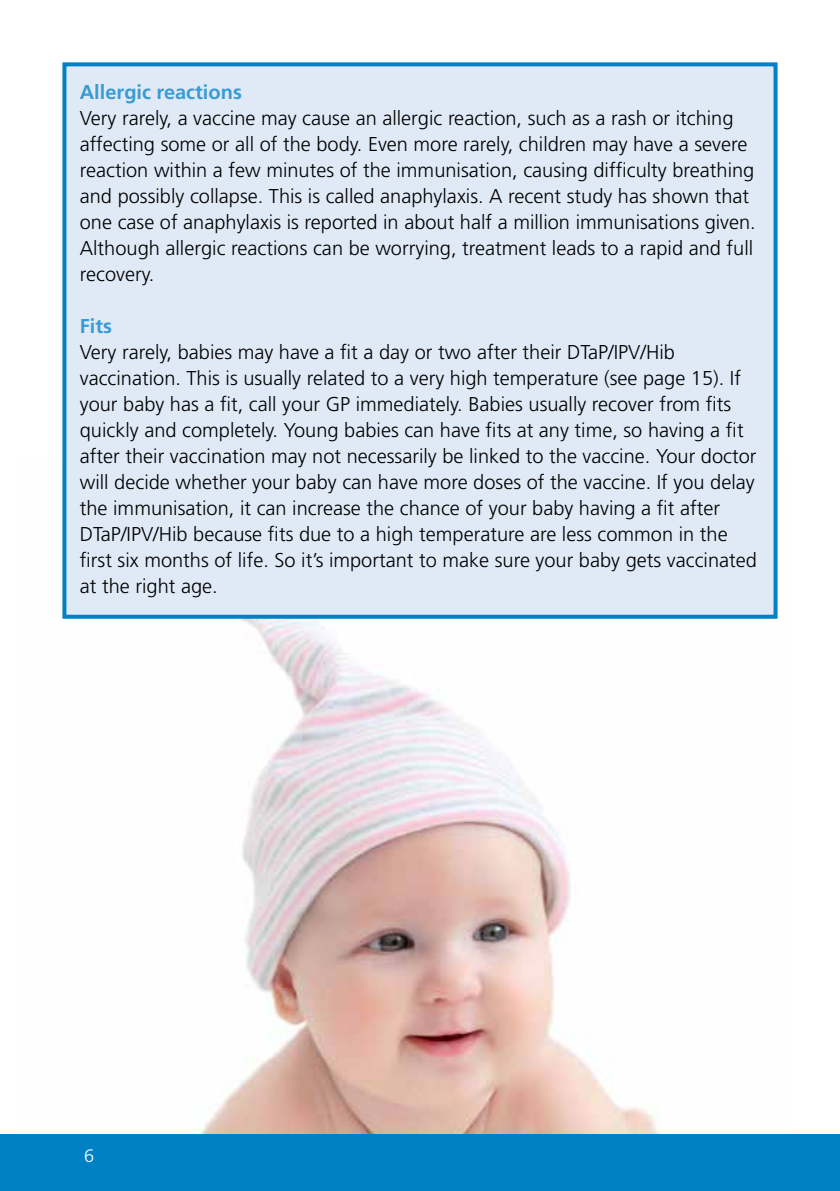
<style>
.page{position:relative;width:840px;height:1191px;background:#fff}
.page>*{position:absolute;margin:0;border:0;box-sizing:border-box;transform-origin:0 0}
.t1{font:300 20px/26px "Frutiger";color:#000}
.t2{font:700 20px "Frutiger";color:#399bd4}
.t3{font:300 18px "Frutiger";color:#fff}
</style>
<div class="page">
<img style="left:200px;top:457px;width:578px;height:677px">
<div style="left:0;top:1134px;width:839px;height:57px;background:#0081c6"></div>
<div style="left:62px;top:62px;width:715px;height:557px;background:#e0eaf7;border:4px solid #0081c6"></div>
<p class="t2" style="left:80px;top:80px;width:163px">Allergic reactions</p>
<p class="t1" style="left:80px;top:105px;width:677px">Very rarely, a vaccine may cause an allergic reaction, such as a rash or itching affecting some or all of the body. Even more rarely, children may have a severe reaction within a few minutes of the immunisation, causing difficulty breathing and possibly collapse. This is called anaphylaxis. A recent study has shown that one case of anaphylaxis is reported in about half a million immunisations given.<br>Although allergic reactions can be worrying, treatment leads to a rapid and full recovery.</p>
<p class="t2" style="left:80px;top:314px;width:34px">Fits</p>
<p class="t1" style="left:80px;top:339px;width:678px">Very rarely, babies may have a fit a day or two after their DTaP/IPV/Hib vaccination. This is usually related to a very high temperature (see page 15). If your baby has a fit, call your GP immediately. Babies usually recover from fits quickly and completely. Young babies can have fits at any time, so having a fit after their vaccination may not necessarily be linked to the vaccine. Your doctor will decide whether your baby can have more doses of the vaccine. If you delay the immunisation, it can increase the chance of your baby having a fit after DTaP/IPV/Hib because fits due to a high temperature are less common in the first six months of life. So it’s important to make sure your baby gets vaccinated at the right age.</p>
<p class="t3" style="left:84px;top:1145px;width:12px">6</p>
</div>
